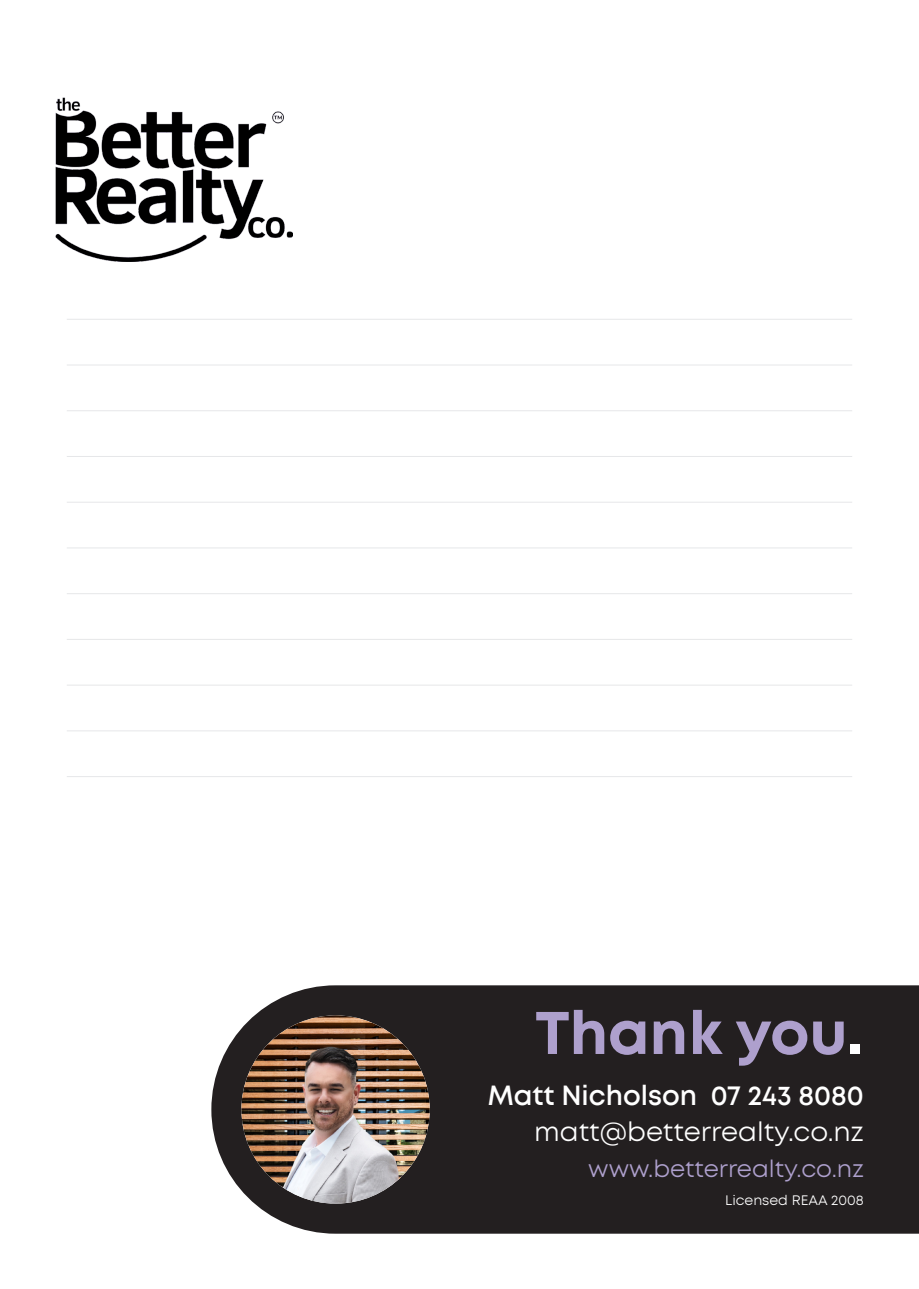
<style>
.page{position:relative;width:919px;height:1289px;background:#fff}
.page>*{position:absolute;margin:0;border:0;box-sizing:border-box;transform-origin:0 0}
.t1{font:700 60px "Mont";color:#aea0cd}
.t2{font:27px "Mont";color:#fff}
.t3{font:600 27px "Mont";color:#fff}
.t4{font:24px "Mont";color:#aea0cd}
.t5{font:13.95px "Mont";color:#fff}
.s1{color:#fff}
</style>
<div class="page">
<div style="left:211px;top:985px;width:707px;height:248px;background:#231f20"></div>
<img style="left:241px;top:1015px;width:188px;height:188px;border-radius:94px">
<hr style="left:67px;top:364px;width:785px;height:1px;background:#e6e7e9">
<hr style="left:67px;top:456px;width:785px;height:1px;background:#e6e7e9">
<hr style="left:67px;top:547px;width:785px;height:1px;background:#e6e7e9">
<hr style="left:67px;top:639px;width:785px;height:1px;background:#e6e7e9">
<hr style="left:67px;top:730px;width:785px;height:1px;background:#e6e7e9">
<hr style="left:67px;top:319px;width:785px;height:1px;background:#e6e7e9">
<hr style="left:67px;top:410px;width:785px;height:1px;background:#e6e7e9">
<hr style="left:67px;top:502px;width:785px;height:1px;background:#e6e7e9">
<hr style="left:67px;top:593px;width:785px;height:1px;background:#e6e7e9">
<hr style="left:67px;top:684px;width:785px;height:1px;background:#e6e7e9">
<hr style="left:67px;top:776px;width:785px;height:1px;background:#e6e7e9">
<img style="left:55px;top:98px;width:238px;height:163px">
<p class="t1" style="left:535px;top:1003px;width:330px">Thank you<span class="s1">.</span></p>
<p class="t3" style="left:487px;top:1082px;width:377px">Matt Nicholson 07 243 8080</p>
<p class="t2" style="left:534px;top:1118px;width:331px">matt@betterrealty.co.nz</p>
<p class="t4" style="left:588px;top:1156px;width:277px">www.betterrealty.co.nz</p>
<p class="t5" style="left:725px;top:1193px;width:140px">Licensed REAA 2008</p>
</div>
